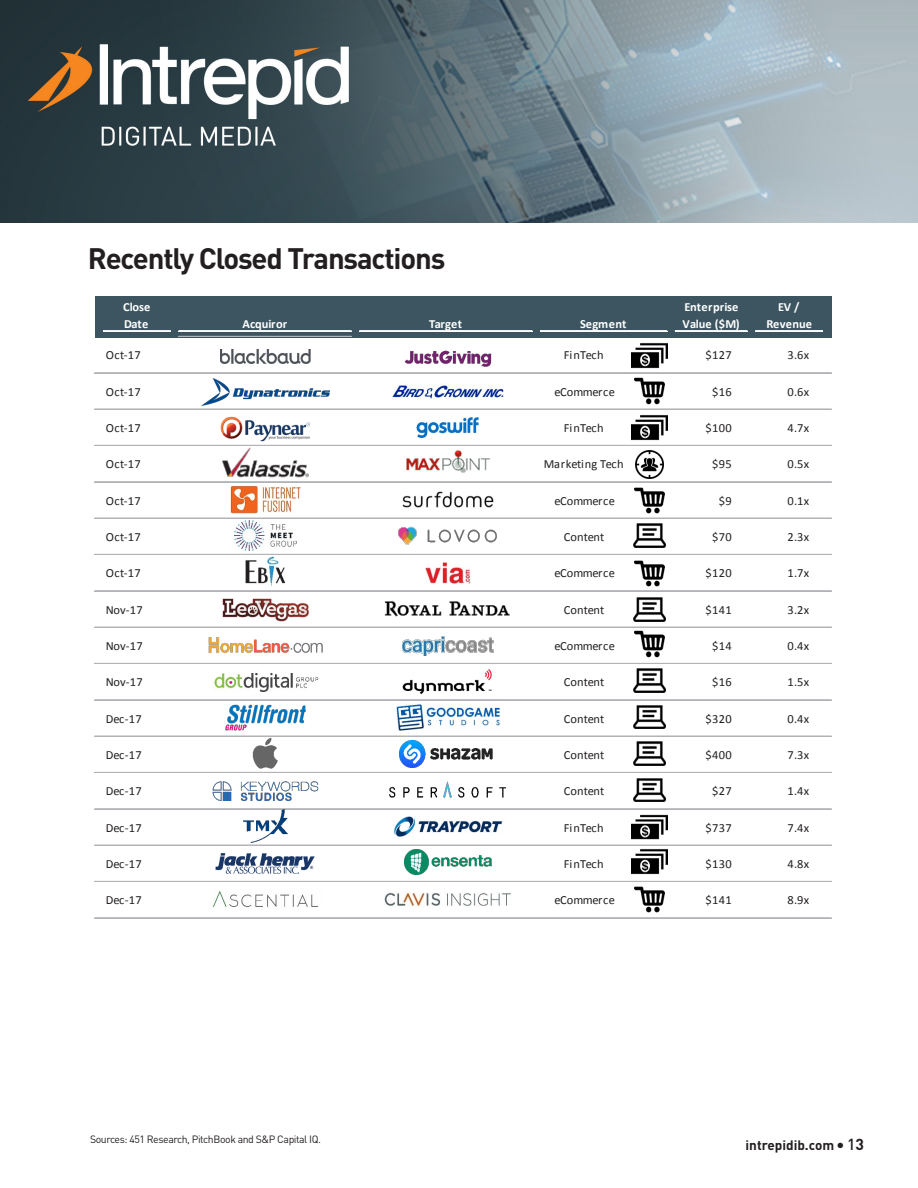
<style>
.page{position:relative;width:918px;height:1188px;background:#fff}
.page>*{position:absolute;margin:0;border:0;box-sizing:border-box;transform-origin:0 0}
.body1{font:700 29.25px "DIN";letter-spacing:-.04em;color:#231f20}
.t1{font:700 13.5px "DIN";color:#231f20}
.t2{font:12.45px "Calibri";letter-spacing:.01em;color:#231f20}
.t3{font:700 12.45px "Calibri";color:#fff}
.t4{font:12.45px "Calibri";letter-spacing:-.015em;color:#231f20}
.t5{font:10.5px "DIN";letter-spacing:-.04em;color:#231f20}
.s1{font-weight:500;font-size:15.75px}
.s2{font-size:15.75px}
</style>
<div class="page">
<img style="left:0;top:0;width:918px;height:223px">
<div style="left:95px;top:296px;width:737px;height:41px;background:#3d5560"></div>
<hr style="left:103px;top:330px;width:68px;height:1px;background:#fff">
<hr style="left:103px;top:331px;width:68px;height:1px;background:#fff">
<hr style="left:179px;top:330px;width:173px;height:1px;background:#fff">
<hr style="left:179px;top:331px;width:173px;height:1px;background:#fff">
<hr style="left:359px;top:330px;width:173px;height:1px;background:#fff">
<hr style="left:359px;top:331px;width:173px;height:1px;background:#fff">
<hr style="left:540px;top:330px;width:127px;height:1px;background:#fff">
<hr style="left:540px;top:331px;width:127px;height:1px;background:#fff">
<hr style="left:675px;top:330px;width:72px;height:1px;background:#fff">
<hr style="left:675px;top:331px;width:72px;height:1px;background:#fff">
<hr style="left:755px;top:330px;width:68px;height:1px;background:#fff">
<hr style="left:755px;top:331px;width:68px;height:1px;background:#fff">
<hr style="left:179px;top:336px;width:173px;height:1px;background:#b2b3b7">
<hr style="left:94px;top:372px;width:738px;height:1px;background:#b2b3b7">
<hr style="left:94px;top:373px;width:738px;height:1px;background:#b2b3b7">
<hr style="left:94px;top:408px;width:738px;height:1px;background:#b2b3b7">
<hr style="left:94px;top:409px;width:738px;height:1px;background:#b2b3b7">
<hr style="left:94px;top:445px;width:738px;height:1px;background:#b2b3b7">
<hr style="left:94px;top:481px;width:738px;height:1px;background:#b2b3b7">
<hr style="left:94px;top:482px;width:738px;height:1px;background:#b2b3b7">
<hr style="left:94px;top:518px;width:738px;height:1px;background:#b2b3b7">
<hr style="left:94px;top:554px;width:738px;height:1px;background:#b2b3b7">
<hr style="left:94px;top:590px;width:738px;height:1px;background:#b2b3b7">
<hr style="left:94px;top:591px;width:738px;height:1px;background:#b2b3b7">
<hr style="left:94px;top:627px;width:738px;height:1px;background:#b2b3b7">
<hr style="left:94px;top:663px;width:738px;height:1px;background:#b2b3b7">
<hr style="left:94px;top:699px;width:738px;height:1px;background:#b2b3b7">
<hr style="left:94px;top:700px;width:738px;height:1px;background:#b2b3b7">
<hr style="left:94px;top:736px;width:738px;height:1px;background:#b2b3b7">
<hr style="left:94px;top:772px;width:738px;height:1px;background:#b2b3b7">
<hr style="left:94px;top:808px;width:738px;height:1px;background:#b2b3b7">
<hr style="left:94px;top:809px;width:738px;height:1px;background:#b2b3b7">
<hr style="left:94px;top:845px;width:738px;height:1px;background:#b2b3b7">
<hr style="left:94px;top:881px;width:738px;height:1px;background:#b2b3b7">
<hr style="left:94px;top:917px;width:738px;height:1px;background:#b2b3b7">
<hr style="left:94px;top:918px;width:738px;height:1px;background:#b2b3b7">
<img style="left:635px;top:560px;width:29px;height:27px">
<img style="left:635px;top:487px;width:29px;height:27px">
<img style="left:633px;top:597px;width:33px;height:24px">
<img style="left:632px;top:814px;width:35px;height:61px">
<img style="left:632px;top:415px;width:35px;height:30px">
<img style="left:635px;top:450px;width:29px;height:28px">
<img style="left:635px;top:630px;width:29px;height:28px">
<img style="left:635px;top:377px;width:29px;height:28px">
<img style="left:635px;top:886px;width:29px;height:27px">
<img style="left:632px;top:343px;width:35px;height:26px">
<img style="left:633px;top:742px;width:33px;height:23px">
<img style="left:633px;top:705px;width:33px;height:24px">
<img style="left:633px;top:778px;width:33px;height:24px">
<img style="left:633px;top:524px;width:33px;height:23px">
<img style="left:633px;top:669px;width:33px;height:24px">
<img style="left:220px;top:349px;width:91px;height:15px">
<img style="left:202px;top:378px;width:127px;height:27px">
<img style="left:221px;top:408px;width:89px;height:40px">
<img style="left:222px;top:448px;width:87px;height:30px">
<img style="left:230px;top:486px;width:71px;height:27px">
<img style="left:402px;top:491px;width:92px;height:17px">
<img style="left:234px;top:521px;width:63px;height:30px">
<img style="left:246px;top:557px;width:39px;height:29px">
<img style="left:222px;top:598px;width:87px;height:24px">
<img style="left:208px;top:637px;width:115px;height:16px">
<img style="left:214px;top:673px;width:104px;height:19px">
<img style="left:225px;top:704px;width:81px;height:27px">
<img style="left:252px;top:738px;width:26px;height:31px">
<img style="left:212px;top:781px;width:107px;height:19px">
<img style="left:243px;top:810px;width:45px;height:33px">
<img style="left:216px;top:853px;width:99px;height:21px">
<img style="left:212px;top:891px;width:107px;height:16px">
<img style="left:404px;top:350px;width:87px;height:17px">
<img style="left:392px;top:385px;width:112px;height:14px">
<img style="left:417px;top:417px;width:62px;height:21px">
<img style="left:406px;top:450px;width:84px;height:23px">
<img style="left:398px;top:526px;width:99px;height:19px">
<img style="left:425px;top:562px;width:45px;height:22px">
<img style="left:384px;top:600px;width:126px;height:17px">
<img style="left:402px;top:636px;width:92px;height:20px">
<img style="left:402px;top:669px;width:90px;height:26px">
<img style="left:396px;top:704px;width:104px;height:27px">
<img style="left:400px;top:741px;width:93px;height:26px">
<img style="left:390px;top:782px;width:116px;height:16px">
<img style="left:393px;top:816px;width:110px;height:21px">
<img style="left:404px;top:850px;width:87px;height:24px">
<img style="left:384px;top:892px;width:127px;height:14px">
<p class="body1" style="left:88px;top:239px;width:359px">Recently Closed Transactions</p>
<p class="t3" style="left:123px;top:299px;width:29px">Close</p>
<p class="t3" style="left:684px;top:299px;width:55px">Enterprise</p>
<p class="t3" style="left:778px;top:299px;width:23px">EV /</p>
<p class="t3" style="left:124px;top:316px;width:26px">Date</p>
<p class="t3" style="left:243px;top:316px;width:46px">Acquiror</p>
<p class="t3" style="left:429px;top:316px;width:34px">Target</p>
<p class="t3" style="left:580px;top:316px;width:48px">Segment</p>
<p class="t3" style="left:682px;top:316px;width:59px">Value ($M)</p>
<p class="t3" style="left:767px;top:316px;width:47px">Revenue</p>
<p class="t2" style="left:106px;top:347px;width:36px">Oct--‐17</p>
<p class="t2" style="left:564px;top:347px;width:41px">FinTech</p>
<p class="t2" style="left:705px;top:347px;width:28px">$127</p>
<p class="t2" style="left:788px;top:347px;width:23px">3.6x</p>
<p class="t2" style="left:106px;top:384px;width:36px">Oct--‐17</p>
<p class="t4" style="left:554px;top:384px;width:62px">eCommerce</p>
<p class="t2" style="left:712px;top:384px;width:21px">$16</p>
<p class="t2" style="left:788px;top:384px;width:23px">0.6x</p>
<p class="t2" style="left:106px;top:420px;width:36px">Oct--‐17</p>
<p class="t2" style="left:564px;top:420px;width:41px">FinTech</p>
<p class="t2" style="left:705px;top:420px;width:28px">$100</p>
<p class="t2" style="left:788px;top:420px;width:23px">4.7x</p>
<p class="t2" style="left:106px;top:456px;width:36px">Oct--‐17</p>
<p class="t2" style="left:544px;top:456px;width:81px">Marketing Tech</p>
<p class="t2" style="left:712px;top:456px;width:21px">$95</p>
<p class="t2" style="left:788px;top:456px;width:23px">0.5x</p>
<p class="t2" style="left:106px;top:493px;width:36px">Oct--‐17</p>
<p class="t4" style="left:554px;top:493px;width:62px">eCommerce</p>
<p class="t2" style="left:719px;top:493px;width:14px">$9</p>
<p class="t2" style="left:788px;top:493px;width:23px">0.1x</p>
<p class="t2" style="left:106px;top:529px;width:36px">Oct--‐17</p>
<p class="t2" style="left:564px;top:529px;width:42px">Content</p>
<p class="t2" style="left:712px;top:529px;width:21px">$70</p>
<p class="t2" style="left:788px;top:529px;width:23px">2.3x</p>
<p class="t2" style="left:106px;top:565px;width:36px">Oct--‐17</p>
<p class="t4" style="left:554px;top:565px;width:62px">eCommerce</p>
<p class="t2" style="left:705px;top:565px;width:28px">$120</p>
<p class="t2" style="left:788px;top:565px;width:23px">1.7x</p>
<p class="t2" style="left:106px;top:602px;width:38px">Nov--‐17</p>
<p class="t2" style="left:564px;top:602px;width:42px">Content</p>
<p class="t2" style="left:705px;top:602px;width:28px">$141</p>
<p class="t2" style="left:788px;top:602px;width:23px">3.2x</p>
<p class="t2" style="left:106px;top:638px;width:38px">Nov--‐17</p>
<p class="t4" style="left:554px;top:638px;width:62px">eCommerce</p>
<p class="t2" style="left:712px;top:638px;width:21px">$14</p>
<p class="t2" style="left:788px;top:638px;width:23px">0.4x</p>
<p class="t2" style="left:106px;top:674px;width:38px">Nov--‐17</p>
<p class="t2" style="left:564px;top:674px;width:42px">Content</p>
<p class="t2" style="left:712px;top:674px;width:21px">$16</p>
<p class="t2" style="left:788px;top:674px;width:23px">1.5x</p>
<p class="t2" style="left:106px;top:711px;width:37px">Dec--‐17</p>
<p class="t2" style="left:564px;top:711px;width:42px">Content</p>
<p class="t2" style="left:705px;top:711px;width:28px">$320</p>
<p class="t2" style="left:788px;top:711px;width:23px">0.4x</p>
<p class="t2" style="left:106px;top:747px;width:37px">Dec--‐17</p>
<p class="t2" style="left:564px;top:747px;width:42px">Content</p>
<p class="t2" style="left:705px;top:747px;width:28px">$400</p>
<p class="t2" style="left:788px;top:747px;width:23px">7.3x</p>
<p class="t2" style="left:106px;top:783px;width:37px">Dec--‐17</p>
<p class="t2" style="left:564px;top:783px;width:42px">Content</p>
<p class="t2" style="left:712px;top:783px;width:21px">$27</p>
<p class="t2" style="left:788px;top:783px;width:23px">1.4x</p>
<p class="t2" style="left:106px;top:820px;width:37px">Dec--‐17</p>
<p class="t2" style="left:564px;top:820px;width:41px">FinTech</p>
<p class="t2" style="left:705px;top:820px;width:28px">$737</p>
<p class="t2" style="left:788px;top:820px;width:23px">7.4x</p>
<p class="t2" style="left:106px;top:856px;width:37px">Dec--‐17</p>
<p class="t2" style="left:564px;top:856px;width:41px">FinTech</p>
<p class="t2" style="left:705px;top:856px;width:28px">$130</p>
<p class="t2" style="left:788px;top:856px;width:23px">4.8x</p>
<p class="t2" style="left:106px;top:892px;width:37px">Dec--‐17</p>
<p class="t4" style="left:554px;top:892px;width:62px">eCommerce</p>
<p class="t2" style="left:705px;top:892px;width:28px">$141</p>
<p class="t2" style="left:788px;top:892px;width:23px">8.9x</p>
<p class="t5" style="left:90px;top:1132px;width:232px">Sources: 451 Research, PitchBook and S&amp;P Capital IQ.</p>
<p class="t1" style="left:746px;top:1136px;width:120px">intrepidib.com ● <span class="s1">1</span><span class="s2">3</span></p>
</div>
